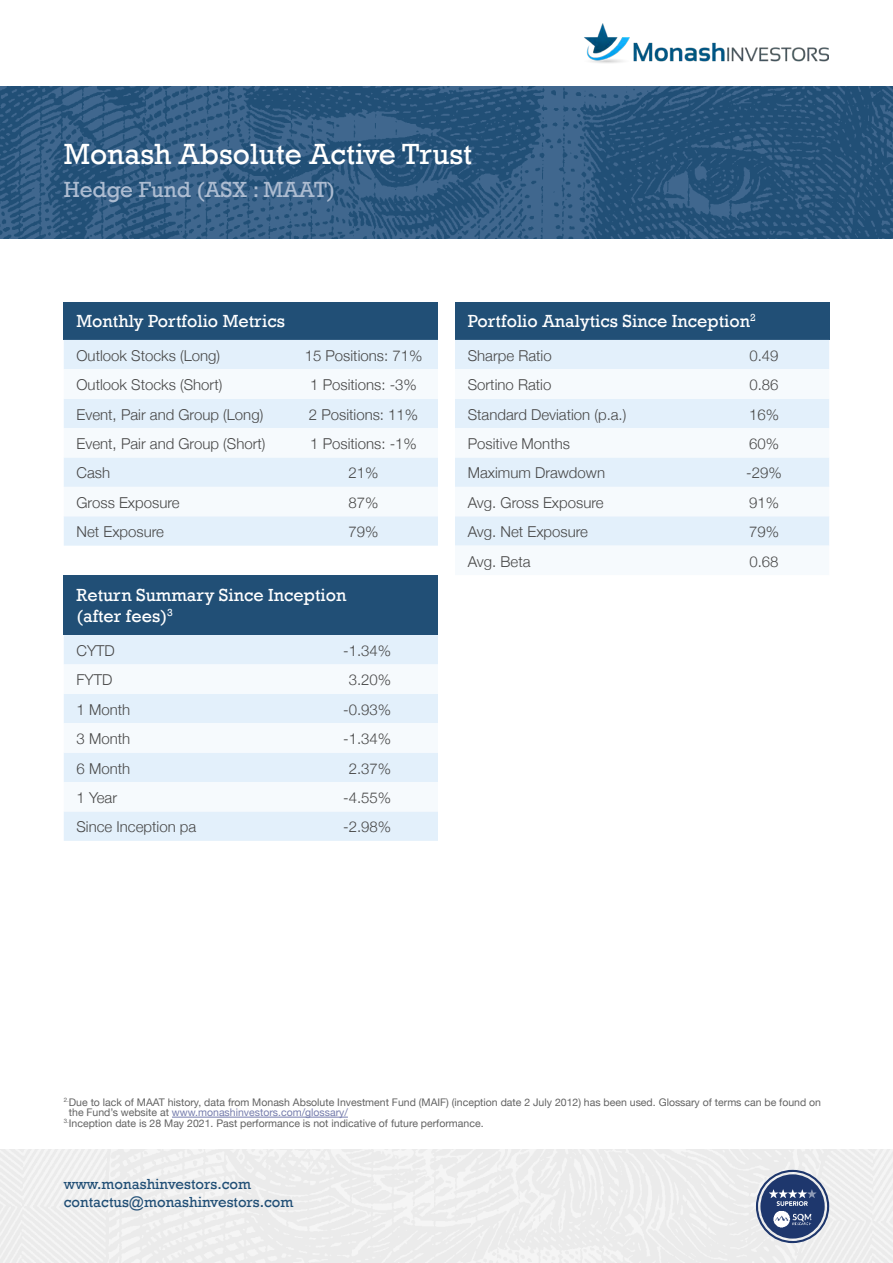
<style>
.page{position:relative;width:893px;height:1263px;background:#fff}
.page>*{position:absolute;margin:0;border:0;box-sizing:border-box;transform-origin:0 0}
.t1{font:30px "Rockwell";color:#fff}
.t2{font:22.5px "Rockwell";color:#adbcd1}
.t3{font:18px/21.6px "Rockwell";color:#fff}
.t4{font:300 15px "Helvetica Neue";color:#484848}
.t5{font:15px/18px "Rockwell";color:#214f76}
.t6{font:10.5px "Helvetica Neue";color:#636363}
.t7{font:10.5px "Helvetica Neue";color:#767dad}
.s1{color:#636363}
</style>
<div class="page">
<img style="left:0;top:1150px;width:893px;height:113px">
<img style="left:0;top:86px;width:893px;height:153px">
<div style="left:756px;top:1170px;width:73px;height:73px;border:2px solid #1e376d;border-radius:50%"></div>
<div style="left:760px;top:1174px;width:65px;height:64px;background:#1e376d;border-radius:50%"></div>
<svg style="left:769px;top:1189px;width:47px;height:17px"></svg>
<img style="left:773px;top:1211px;width:39px;height:17px">
<hr style="left:172px;top:1117px;width:176px;height:1px;background:#767dad">
<div style="left:64px;top:575px;width:374px;height:60px;background:#214f76"></div>
<div style="left:64px;top:635px;width:374px;height:206px;background:#e3f0fb"></div>
<svg style="left:64px;top:664px;width:374px;height:147px;fill:#f6fafd"></svg>
<div style="left:64px;top:302px;width:374px;height:38px;background:#214f76"></div>
<div style="left:64px;top:340px;width:374px;height:206px;background:#e3f0fb"></div>
<svg style="left:64px;top:369px;width:374px;height:147px;fill:#f6fafd"></svg>
<div style="left:455px;top:302px;width:374px;height:38px;background:#214f76"></div>
<div style="left:455px;top:340px;width:374px;height:29px;background:#e3f0fb"></div>
<svg style="left:455px;top:399px;width:374px;height:147px;fill:#e3f0fb"></svg>
<img style="left:584px;top:23px;width:244px;height:40px">
<h1 class="t1" style="left:64px;top:136px;width:410px">Monash Absolute Active Trust</h1>
<h2 class="t2" style="left:64px;top:176px;width:273px">Hedge Fund (ASX : MAAT)</h2>
<p class="t3" style="left:77px;top:311px;width:210px">Monthly Portfolio Metrics</p>
<p class="t4" style="left:77px;top:343px;width:145px">Outlook Stocks (Long)</p>
<p class="t4" style="left:305px;top:343px;width:119px">15 Positions: 71%</p>
<p class="t4" style="left:77px;top:373px;width:147px">Outlook Stocks (Short)</p>
<p class="t4" style="left:310px;top:373px;width:108px">1 Positions: -3%</p>
<p class="t4" style="left:77px;top:402px;width:188px">Event, Pair and Group (Long)</p>
<p class="t4" style="left:309px;top:402px;width:111px">2 Positions: 11%</p>
<p class="t4" style="left:77px;top:431px;width:190px">Event, Pair and Group (Short)</p>
<p class="t4" style="left:310px;top:431px;width:108px">1 Positions: -1%</p>
<p class="t4" style="left:77px;top:461px;width:35px">Cash</p>
<p class="t4" style="left:349px;top:461px;width:32px">21%</p>
<p class="t4" style="left:77px;top:490px;width:105px">Gross Exposure</p>
<p class="t4" style="left:349px;top:490px;width:32px">87%</p>
<p class="t4" style="left:77px;top:520px;width:89px">Net Exposure</p>
<p class="t4" style="left:349px;top:520px;width:32px">79%</p>
<p class="t3" style="left:77px;top:584px;width:271px">Return Summary Since Inception (after fees)<sup>3</sup></p>
<p class="t4" style="left:77px;top:638px;width:40px">CYTD</p>
<p class="t4" style="left:343px;top:638px;width:50px">-1.34%</p>
<p class="t4" style="left:77px;top:668px;width:37px">FYTD</p>
<p class="t4" style="left:349px;top:668px;width:44px">3.20%</p>
<p class="t4" style="left:77px;top:697px;width:55px">1 Month</p>
<p class="t4" style="left:343px;top:697px;width:50px">-0.93%</p>
<p class="t4" style="left:77px;top:727px;width:55px">3 Month</p>
<p class="t4" style="left:343px;top:727px;width:50px">-1.34%</p>
<p class="t4" style="left:77px;top:756px;width:55px">6 Month</p>
<p class="t4" style="left:349px;top:756px;width:44px">2.37%</p>
<p class="t4" style="left:77px;top:785px;width:42px">1 Year</p>
<p class="t4" style="left:343px;top:785px;width:50px">-4.55%</p>
<p class="t4" style="left:77px;top:815px;width:121px">Since Inception pa</p>
<p class="t4" style="left:343px;top:815px;width:50px">-2.98%</p>
<p class="t3" style="left:468px;top:311px;width:290px">Portfolio Analytics Since Inception<sup>2</sup></p>
<p class="t4" style="left:468px;top:343px;width:85px">Sharpe Ratio</p>
<p class="t4" style="left:749px;top:343px;width:31px">0.49</p>
<p class="t4" style="left:468px;top:373px;width:85px">Sortino Ratio</p>
<p class="t4" style="left:749px;top:373px;width:31px">0.86</p>
<p class="t4" style="left:468px;top:402px;width:160px">Standard Deviation (p.a.)</p>
<p class="t4" style="left:749px;top:402px;width:32px">16%</p>
<p class="t4" style="left:468px;top:431px;width:104px">Positive Months</p>
<p class="t4" style="left:749px;top:431px;width:32px">60%</p>
<p class="t4" style="left:468px;top:461px;width:139px">Maximum Drawdown</p>
<p class="t4" style="left:746px;top:461px;width:37px">-29%</p>
<p class="t4" style="left:468px;top:490px;width:137px">Avg. Gross Exposure</p>
<p class="t4" style="left:749px;top:490px;width:32px">91%</p>
<p class="t4" style="left:468px;top:520px;width:122px">Avg. Net Exposure</p>
<p class="t4" style="left:749px;top:520px;width:32px">79%</p>
<p class="t4" style="left:468px;top:549px;width:64px">Avg. Beta</p>
<p class="t4" style="left:749px;top:549px;width:31px">0.68</p>
<p class="t6" style="left:64px;top:1094px;width:759px"><sup>2.</sup>Due to lack of MAAT history, data from Monash Absolute Investment Fund (MAIF) (inception date 2 July 2012) has been used. Glossary of terms can be found on</p>
<p class="t7" style="left:69px;top:1105px;width:281px"><span class="s1">the Fund’s website at</span> www.monashinvestors.com/glossary/</p>
<p class="t6" style="left:64px;top:1115px;width:421px"><sup>3.</sup>Inception date is 28 May 2021. Past performance is not indicative of future performance.</p>
<p class="t5" style="left:64px;top:1175px;width:231px">www.monashinvestors.com contactus@monashinvestors.com</p>
</div>
